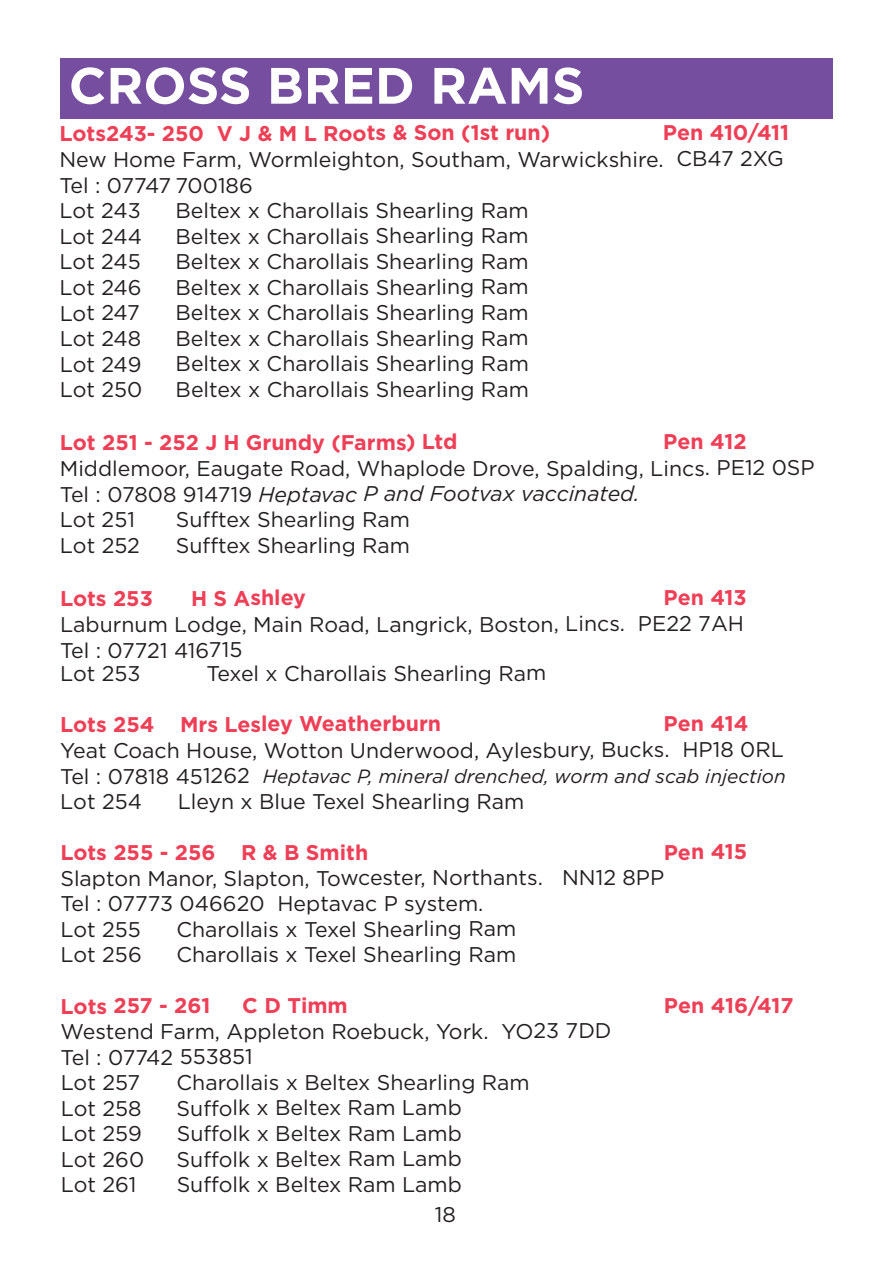
<style>
.page{position:relative;width:893px;height:1263px;background:#fff}
.page>*{position:absolute;margin:0;border:0;box-sizing:border-box;transform-origin:0 0}
.t1{font:700 51.15px "Gotham";color:#fff}
.t2{font:21.3px/25.8px "Gotham";color:#231f20}
.t3{font:700 21.3px "Gotham";color:#ef3f56}
.t4{font:italic 19.2px "Gotham";color:#231f20}
.s1{font-style:italic}
.s2{font-style:normal;font-size:21.3px}
</style>
<div class="page">
<div style="left:60px;top:58px;width:772px;height:61px;background:#754e9f"></div>
<h1 class="t1" style="left:69px;top:67px;width:517px">CROSS BRED RAMS</h1>
<p class="t3" style="left:59px;top:125px;width:492px">Lots243- 250 V J &amp; M L Roots &amp; Son (1st run)</p>
<p class="t3" style="left:663px;top:125px;width:128px">Pen 410/411</p>
<p class="t2" style="left:59px;top:148px;width:726px">New Home Farm, Wormleighton, Southam, Warwickshire. CB47 2XG<br>Tel : 07747 700186<br>Lot 243</p>
<p class="t2" style="left:175px;top:199px;width:355px">Beltex x Charollais Shearling Ram</p>
<p class="t2" style="left:60px;top:225px;width:84px">Lot 244</p>
<p class="t2" style="left:175px;top:224px;width:355px">Beltex x Charollais Shearling Ram</p>
<p class="t2" style="left:60px;top:250px;width:83px">Lot 245</p>
<p class="t2" style="left:175px;top:250px;width:355px">Beltex x Charollais Shearling Ram</p>
<p class="t2" style="left:60px;top:276px;width:83px">Lot 246</p>
<p class="t2" style="left:175px;top:276px;width:355px">Beltex x Charollais Shearling Ram</p>
<p class="t2" style="left:60px;top:301px;width:82px">Lot 247</p>
<p class="t2" style="left:176px;top:301px;width:355px">Beltex x Charollais Shearling Ram</p>
<p class="t2" style="left:60px;top:327px;width:83px">Lot 248</p>
<p class="t2" style="left:176px;top:327px;width:355px">Beltex x Charollais Shearling Ram</p>
<p class="t2" style="left:60px;top:352px;width:83px">Lot 249</p>
<p class="t2" style="left:176px;top:352px;width:355px">Beltex x Charollais Shearling Ram</p>
<p class="t2" style="left:60px;top:378px;width:84px">Lot 250</p>
<p class="t2" style="left:176px;top:378px;width:355px">Beltex x Charollais Shearling Ram</p>
<p class="t3" style="left:60px;top:434px;width:399px">Lot 251 - 252 J H Grundy (Farms) Ltd</p>
<p class="t3" style="left:663px;top:434px;width:85px">Pen 412</p>
<p class="t2" style="left:60px;top:457px;width:756px">Middlemoor, Eaugate Road, Whaplode Drove, Spalding, Lincs. PE12 0SP<br>Tel : 07808 914719 <span class="s1">Heptavac P and Footvax vaccinated.<br></span>Lot 251</p>
<p class="t2" style="left:176px;top:508px;width:236px">Sufftex Shearling Ram</p>
<p class="t2" style="left:60px;top:534px;width:82px">Lot 252</p>
<p class="t2" style="left:176px;top:534px;width:236px">Sufftex Shearling Ram</p>
<p class="t3" style="left:60px;top:590px;width:94px">Lots 253</p>
<p class="t3" style="left:191px;top:590px;width:116px">H S Ashley</p>
<p class="t3" style="left:663px;top:589px;width:85px">Pen 413</p>
<p class="t2" style="left:60px;top:613px;width:685px">Laburnum Lodge, Main Road, Langrick, Boston, Lincs. PE22 7AH<br>Tel : 07721 416715</p>
<p class="t2" style="left:60px;top:662px;width:82px">Lot 253</p>
<p class="t2" style="left:206px;top:662px;width:341px">Texel x Charollais Shearling Ram</p>
<p class="t3" style="left:60px;top:716px;width:382px">Lots 254 Mrs Lesley Weatherburn</p>
<p class="t3" style="left:664px;top:715px;width:86px">Pen 414</p>
<p class="t2" style="left:60px;top:739px;width:725px">Yeat Coach House, Wotton Underwood, Aylesbury, Bucks. HP18 0RL</p>
<p class="t4" style="left:60px;top:769px;width:727px"><span class="s2">Tel : 07818 451262</span> Heptavac P, mineral drenched, worm and scab injection</p>
<p class="t2" style="left:60px;top:790px;width:83px">Lot 254</p>
<p class="t2" style="left:178px;top:790px;width:348px">Lleyn x Blue Texel Shearling Ram</p>
<p class="t3" style="left:60px;top:845px;width:309px">Lots 255 - 256 R &amp; B Smith</p>
<p class="t3" style="left:664px;top:844px;width:85px">Pen 415</p>
<p class="t2" style="left:60px;top:866px;width:605px">Slapton Manor, Slapton, Towcester, Northants. NN12 8PP<br>Tel : 07773 046620 Heptavac P system.<br>Lot 255</p>
<p class="t2" style="left:176px;top:917px;width:341px">Charollais x Texel Shearling Ram</p>
<p class="t2" style="left:61px;top:943px;width:83px">Lot 256</p>
<p class="t2" style="left:176px;top:943px;width:341px">Charollais x Texel Shearling Ram</p>
<p class="t3" style="left:61px;top:998px;width:151px">Lots 257 - 261</p>
<p class="t3" style="left:242px;top:998px;width:107px">C D Timm</p>
<p class="t3" style="left:664px;top:997px;width:131px">Pen 416/417</p>
<p class="t2" style="left:61px;top:1020px;width:552px">Westend Farm, Appleton Roebuck, York. YO23 7DD<br>Tel : 07742 553851<br>Lot 257</p>
<p class="t2" style="left:177px;top:1071px;width:355px">Charollais x Beltex Shearling Ram</p>
<p class="t2" style="left:61px;top:1097px;width:82px">Lot 258</p>
<p class="t2" style="left:177px;top:1096px;width:287px">Suffolk x Beltex Ram Lamb</p>
<p class="t2" style="left:61px;top:1122px;width:83px">Lot 259</p>
<p class="t2" style="left:177px;top:1122px;width:287px">Suffolk x Beltex Ram Lamb</p>
<p class="t2" style="left:61px;top:1148px;width:85px">Lot 260</p>
<p class="t2" style="left:177px;top:1147px;width:287px">Suffolk x Beltex Ram Lamb</p>
<p class="t2" style="left:61px;top:1173px;width:77px">Lot 261</p>
<p class="t2" style="left:177px;top:1173px;width:287px">Suffolk x Beltex Ram Lamb</p>
<p class="t2" style="left:435px;top:1203px;width:23px">18</p>
</div>
